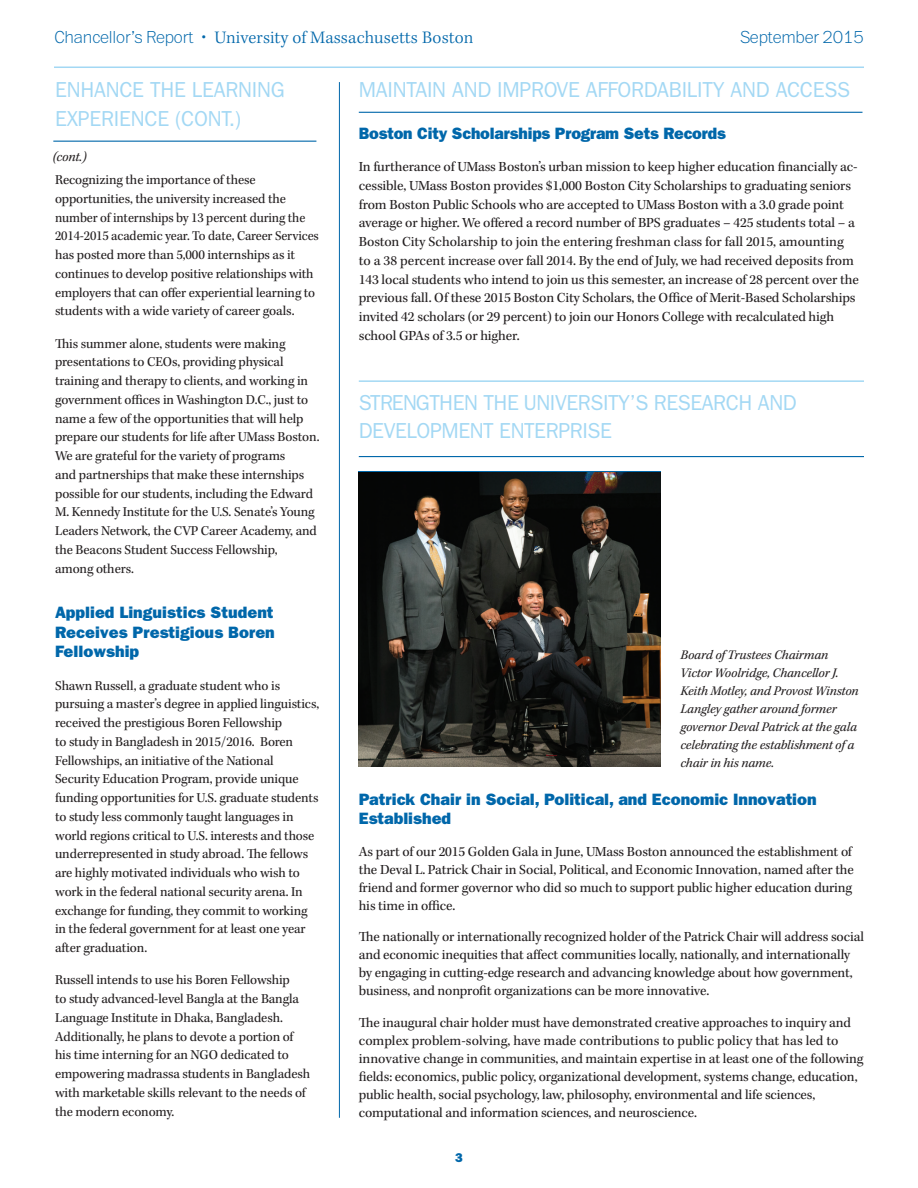
<style>
.page{position:relative;width:918px;height:1188px;background:#fff}
.page>*{position:absolute;margin:0;border:0;box-sizing:border-box;transform-origin:0 0}
.section_head_sw{font:21.75px/28.5px "ITC Franklin Gothic Std";letter-spacing:-.01em;color:#a3d8f4}
.t1{font:300 18px "Kepler Std";letter-spacing:.005em;color:#0067aa}
.t2{font:100 18px "Franklin ITC Std";letter-spacing:-.01em;color:#0067aa}
.B_head_sw{font:16.5px/19.8px "ITC Franklin Gothic Std Hvy";color:#0067aa}
.Body_Copy_sw{font:14.25px/18px "Kepler Std";letter-spacing:-.01em;color:#231f20}
.Body_Copy_sw-2{font:13.95px/18.8px "Kepler Std";letter-spacing:-.01em;color:#231f20}
.Body_Copy_sw-3{font:italic 13.95px "Kepler Std";color:#231f20}
.t3{font:italic 13.5px/18px "Kepler Std";letter-spacing:-.01em;color:#231f20}
.t4{font:12.75px "ITC Franklin Gothic Std Hvy";color:#0067aa}
.s1{font-family:"Franklin ITC Std";font-weight:100}
.s2{font-family:"ITC Franklin Gothic Std";font-weight:400}
</style>
<div class="page">
<hr style="left:54px;top:67px;width:810px;height:1px;background:#a3d8f4">
<hr style="left:359px;top:456px;width:505px;height:1px;background:#0067aa">
<hr style="left:53px;top:141px;width:263px;height:1px;background:#0067aa">
<hr style="left:359px;top:380px;width:505px;height:2px;background:#a3d8f4">
<hr style="left:339px;top:82px;width:1px;height:1036px;background:#0067aa">
<hr style="left:359px;top:112px;width:503px;height:1px;background:#0067aa">
<img style="left:359px;top:472px;width:302px;height:295px">
<p class="t1" style="left:55px;top:28px;width:421px"><span class="s1">Chancellor’s Report</span> <span class="s2">•</span> University of Massachusetts Boston</p>
<p class="t2" style="left:740px;top:29px;width:125px">September 2015</p>
<p class="section_head_sw" style="left:55px;top:76px;width:231px">ENHANCE THE LEARNING</p>
<p class="section_head_sw" style="left:55px;top:104px;width:188px">EXPERIENCE (CONT.)</p>
<p class="Body_Copy_sw-3" style="left:53px;top:149px;width:35px">(cont.)</p>
<p class="Body_Copy_sw-2" style="left:55px;top:171px;width:265px">Recognizing the importance of these opportunities, the university increased the number of internships by 13 percent during the 2014-2015 academic year. To date, Career Services has posted more than 5,000 internships as it continues to develop positive relationships with employers that can offer experiential learning to students with a wide variety of career goals.</p>
<p class="Body_Copy_sw-2" style="left:55px;top:334px;width:266px">This summer alone, students were making presentations to CEOs, providing physical training and therapy to clients, and working in government offices in Washington D.C., just to name a few of the opportunities that will help prepare our students for life after UMass Boston.<br>We are grateful for the variety of programs<br>and partnerships that make these internships possible for our students, including the Edward M. Kennedy Institute for the U.S. Senate’s Young Leaders Network, the CVP Career Academy, and the Beacons Student Success Fellowship,</p>
<p class="Body_Copy_sw-2" style="left:55px;top:559px;width:80px">among others.</p>
<p class="B_head_sw" style="left:55px;top:602px;width:221px;text-align:justify">Applied Linguistics Student Receives Prestigious Boren Fellowship</p>
<p class="Body_Copy_sw-2" style="left:55px;top:677px;width:266px">Shawn Russell, a graduate student who is pursuing a master’s degree in applied linguistics, received the prestigious Boren Fellowship<br>to study in Bangladesh in 2015/2016. Boren Fellowships, an initiative of the National Security Education Program, provide unique funding opportunities for U.S. graduate students to study less commonly taught languages in world regions critical to U.S. interests and those underrepresented in study abroad. The fellows are highly motivated individuals who wish to work in the federal national security arena. In exchange for funding, they commit to working in the federal government for at least one year after graduation.</p>
<p class="Body_Copy_sw-2" style="left:55px;top:971px;width:257px">Russell intends to use his Boren Fellowship<br>to study advanced-level Bangla at the Bangla Language Institute in Dhaka, Bangladesh.<br>Additionally, he plans to devote a portion of his time interning for an NGO dedicated to empowering madrassa students in Bangladesh with marketable skills relevant to the needs of the modern economy.</p>
<p class="section_head_sw" style="left:359px;top:76px;width:493px">MAINTAIN AND IMPROVE AFFORDABILITY AND ACCESS</p>
<p class="B_head_sw" style="left:359px;top:123px;width:368px">Boston City Scholarships Program Sets Records</p>
<p class="Body_Copy_sw" style="left:359px;top:158px;width:502px;line-height:18.8px">In furtherance of UMass Boston’s urban mission to keep higher education financially ac&shy;cessible, UMass Boston provides $1,000 Boston City Scholarships to graduating seniors from Boston Public Schools who are accepted to UMass Boston with a 3.0 grade point average or higher. We offered a record number of BPS graduates – 425 students total – a Boston City Scholarship to join the entering freshman class for fall 2015, amounting to a 38 percent increase over fall 2014. By the end of July, we had received deposits from 143 local students who intend to join us this semester, an increase of 28 percent over the previous fall. Of these 2015 Boston City Scholars, the Office of Merit-Based Scholarships invited 42 scholars (or 29 percent) to join our Honors College with recalculated high school GPAs of 3.5 or higher.</p>
<p class="section_head_sw" style="left:359px;top:388px;width:439px">STRENGTHEN THE UNIVERSITY’S RESEARCH AND<br>DEVELOPMENT ENTERPRISE</p>
<p class="t3" style="left:680px;top:646px;width:149px">Board of Trustees Chairman</p>
<p class="t3" style="left:680px;top:664px;width:180px">Victor Woolridge, Chancellor J.<br>Keith Motley, and Provost Winston<br>Langley gather around former governor Deval Patrick at the gala celebrating the establishment of a chair in his name.</p>
<p class="B_head_sw" style="left:359px;top:789px;width:459px">Patrick Chair in Social, Political, and Economic Innovation<br>Established</p>
<p class="Body_Copy_sw" style="left:359px;top:843px;width:497px">As part of our 2015 Golden Gala in June, UMass Boston announced the establishment of the Deval L. Patrick Chair in Social, Political, and Economic Innovation, named after the friend and former governor who did so much to support public higher education during his time in office.</p>
<p class="Body_Copy_sw" style="left:359px;top:928px;width:507px">The nationally or internationally recognized holder of the Patrick Chair will address social and economic inequities that affect communities locally, nationally, and internationally by engaging in cutting-edge research and advancing knowledge about how government, business, and nonprofit organizations can be more innovative.</p>
<p class="Body_Copy_sw" style="left:359px;top:1014px;width:506px">The inaugural chair holder must have demonstrated creative approaches to inquiry and complex problem-solving, have made contributions to public policy that has led to innovative change in communities, and maintain expertise in at least one of the following fields: economics, public policy, organizational development, systems change, education, public health, social psychology, law, philosophy, environmental and life sciences,</p>
<p class="Body_Copy_sw" style="left:359px;top:1104px;width:340px">computational and information sciences, and neuroscience.</p>
<p class="t4" style="left:455px;top:1150px;width:9px">3</p>
</div>
